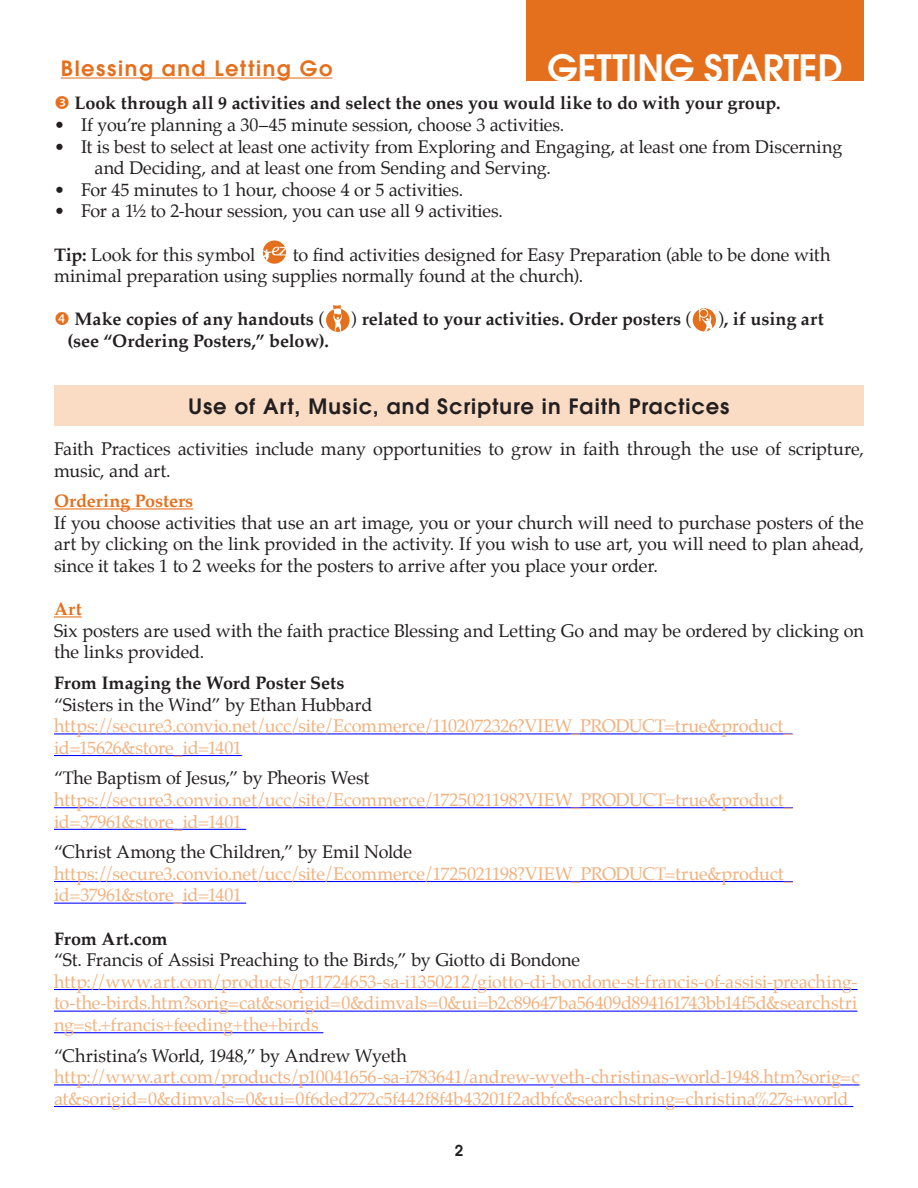
<style>
.page{position:relative;width:918px;height:1188px;background:#fff}
.page>*{position:absolute;margin:0;border:0;box-sizing:border-box;transform-origin:0 0}
.t1{font:600 36px "Avant Garde";color:#fff}
.t2{font:600 21px "Avant Garde";letter-spacing:.05em;color:#231f20}
.t3{font:600 21px "Avant Garde";letter-spacing:.08em;color:#e4701e}
.body{font:18px/21.6px "Palatino";letter-spacing:-.01em;color:#231f20}
.sidebar{font:18px/21.6px "Palatino";letter-spacing:-.01em;color:#f2b17f}
.bulleted_list{font:18px/21.6px "Palatino";letter-spacing:-.005em;color:#231f20}
.numbered_activity_he{font:700 18px "Palatino";color:#231f20}
.body-2{font:700 18px "Palatino";color:#231f20}
.supplies{font:700 18px "Palatino";color:#e4701e}
.t4{font:600 15px "Avant Garde";color:#231f20}
.s1{font-weight:700}
.s2{font-weight:400}
</style>
<div class="page">
<hr style="left:61px;top:78px;width:271px;height:1px;background:#e4701e">
<div style="left:526px;top:0;width:338px;height:81px;background:#e4701e"></div>
<hr style="left:54px;top:508px;width:139px;height:2px;background:#e4701e">
<hr style="left:54px;top:616px;width:28px;height:2px;background:#e4701e">
<hr style="left:54px;top:733px;width:739px;height:1px;background:#00f">
<hr style="left:54px;top:755px;width:188px;height:1px;background:#00f">
<hr style="left:54px;top:807px;width:739px;height:1px;background:#00f">
<hr style="left:54px;top:829px;width:192px;height:1px;background:#00f">
<hr style="left:54px;top:881px;width:739px;height:1px;background:#00f">
<hr style="left:54px;top:903px;width:192px;height:1px;background:#00f">
<hr style="left:54px;top:989px;width:803px;height:1px;background:#00f">
<hr style="left:54px;top:1011px;width:803px;height:1px;background:#00f">
<hr style="left:54px;top:1032px;width:269px;height:1px;background:#00f">
<hr style="left:54px;top:1084px;width:805px;height:1px;background:#00f">
<hr style="left:54px;top:1106px;width:799px;height:1px;background:#00f">
<div style="left:54px;top:386px;width:810px;height:40px;background:#fadcc4"></div>
<svg style="left:263px;top:240px;width:23px;height:24px"></svg>
<svg style="left:262px;top:247px;width:24px;height:15px"></svg>
<svg style="left:693px;top:308px;width:23px;height:23px"></svg>
<svg style="left:326px;top:305px;width:24px;height:27px"></svg>
<h1 class="t1" style="left:548px;top:44px;width:297px">GETTING STARTED</h1>
<p class="numbered_activity_he" style="left:75px;top:88px;width:707px">Look through all 9 activities and select the ones you would like to do with your group.</p>
<p class="bulleted_list" style="left:54px;top:114px;width:512px">• If you’re planning a 30–45 minute session, choose 3 activities.</p>
<p class="bulleted_list" style="left:94px;top:135px;width:749px;text-indent:-40px">• It is best to select at least one activity from Exploring and Engaging, at least one from Discerning and Deciding, and at least one from Sending and Serving.</p>
<p class="bulleted_list" style="left:54px;top:179px;width:411px">• For 45 minutes to 1 hour, choose 4 or 5 activities.</p>
<p class="bulleted_list" style="left:54px;top:200px;width:451px">• For a 1½ to 2-hour session, you can use all 9 activities.</p>
<p class="body" style="left:54px;top:243px;width:203px"><span class="s1">Tip:</span> Look for this symbol</p>
<p class="body" style="left:293px;top:243px;width:539px">to find activities designed for Easy Preparation (able to be done with</p>
<p class="body" style="left:54px;top:265px;width:531px">minimal preparation using supplies normally found at the church).</p>
<p class="numbered_activity_he" style="left:75px;top:304px;width:251px">Make copies of any handouts <span class="s2">(</span></p>
<p class="numbered_activity_he" style="left:351px;top:304px;width:342px"><span class="s2">)</span> related to your activities. Order posters <span class="s2">(</span></p>
<p class="numbered_activity_he" style="left:718px;top:304px;width:107px"><span class="s2">)</span>, if using art</p>
<p class="numbered_activity_he" style="left:68px;top:325px;width:263px">(see “Ordering Posters,” below).</p>
<p class="t3" style="left:61px;top:54px;width:273px">Blessing and Letting Go</p>
<p class="t2" style="left:188px;top:393px;width:543px">Use of Art, Music, and Scripture in Faith Practices</p>
<p class="body" style="left:54px;top:438px;width:811px">Faith Practices activities include many opportunities to grow in faith through the use of scripture, music, and art.</p>
<p class="supplies" style="left:54px;top:486px;width:141px">Ordering Posters</p>
<p class="body" style="left:54px;top:512px;width:811px;text-align:justify">If you choose activities that use an art image, you or your church will need to purchase posters of the art by clicking on the link provided in the activity. If you wish to use art, you will need to plan ahead, since it takes 1 to 2 weeks for the posters to arrive after you place your order.</p>
<p class="supplies" style="left:54px;top:594px;width:29px">Art</p>
<p class="body" style="left:54px;top:620px;width:811px">Six posters are used with the faith practice Blessing and Letting Go and may be ordered by clicking on the links provided.</p>
<p class="body-2" style="left:54px;top:667px;width:292px">From Imaging the Word Poster Sets</p>
<p class="body" style="left:54px;top:693px;width:320px">“Sisters in the Wind” by Ethan Hubbard</p>
<p class="sidebar" style="left:54px;top:715px;width:740px">https://secure3.convio.net/ucc/site/Ecommerce/1102072326?VIEW_PRODUCT=true&amp;product_ id=15626&amp;store_id=1401</p>
<p class="body" style="left:54px;top:767px;width:317px">“The Baptism of Jesus,” by Pheoris West</p>
<p class="sidebar" style="left:54px;top:789px;width:740px">https://secure3.convio.net/ucc/site/Ecommerce/1725021198?VIEW_PRODUCT=true&amp;product_ id=37961&amp;store_id=1401</p>
<p class="body" style="left:54px;top:841px;width:360px">“Christ Among the Children,” by Emil Nolde</p>
<p class="sidebar" style="left:54px;top:863px;width:740px">https://secure3.convio.net/ucc/site/Ecommerce/1725021198?VIEW_PRODUCT=true&amp;product_ id=37961&amp;store_id=1401</p>
<p class="body-2" style="left:54px;top:923px;width:115px">From Art.com</p>
<p class="body" style="left:54px;top:949px;width:528px">“St. Francis of Assisi Preaching to the Birds,” by Giotto di Bondone</p>
<p class="sidebar" style="left:54px;top:971px;width:805px;text-align:justify">http://www.art.com/products/p11724653-sa-i1350212/giotto-di-bondone-st-francis-of-assisi-preaching&shy;to-the-birds.htm?sorig=cat&amp;sorigid=0&amp;dimvals=0&amp;ui=b2c89647ba56409d894161743bb14f5d&amp;searchstri ng=st.+francis+feeding+the+birds</p>
<p class="body" style="left:54px;top:1044px;width:355px">“Christina’s World, 1948,” by Andrew Wyeth</p>
<p class="sidebar" style="left:54px;top:1066px;width:807px">http://www.art.com/products/p10041656-sa-i783641/andrew-wyeth-christinas-world-1948.htm?sorig=c at&amp;sorigid=0&amp;dimvals=0&amp;ui=0f6ded272c5f442f8f4b43201f2adbfc&amp;searchstring=christina%27s+world</p>
<p class="t4" style="left:455px;top:1141px;width:10px">2</p>
</div>
